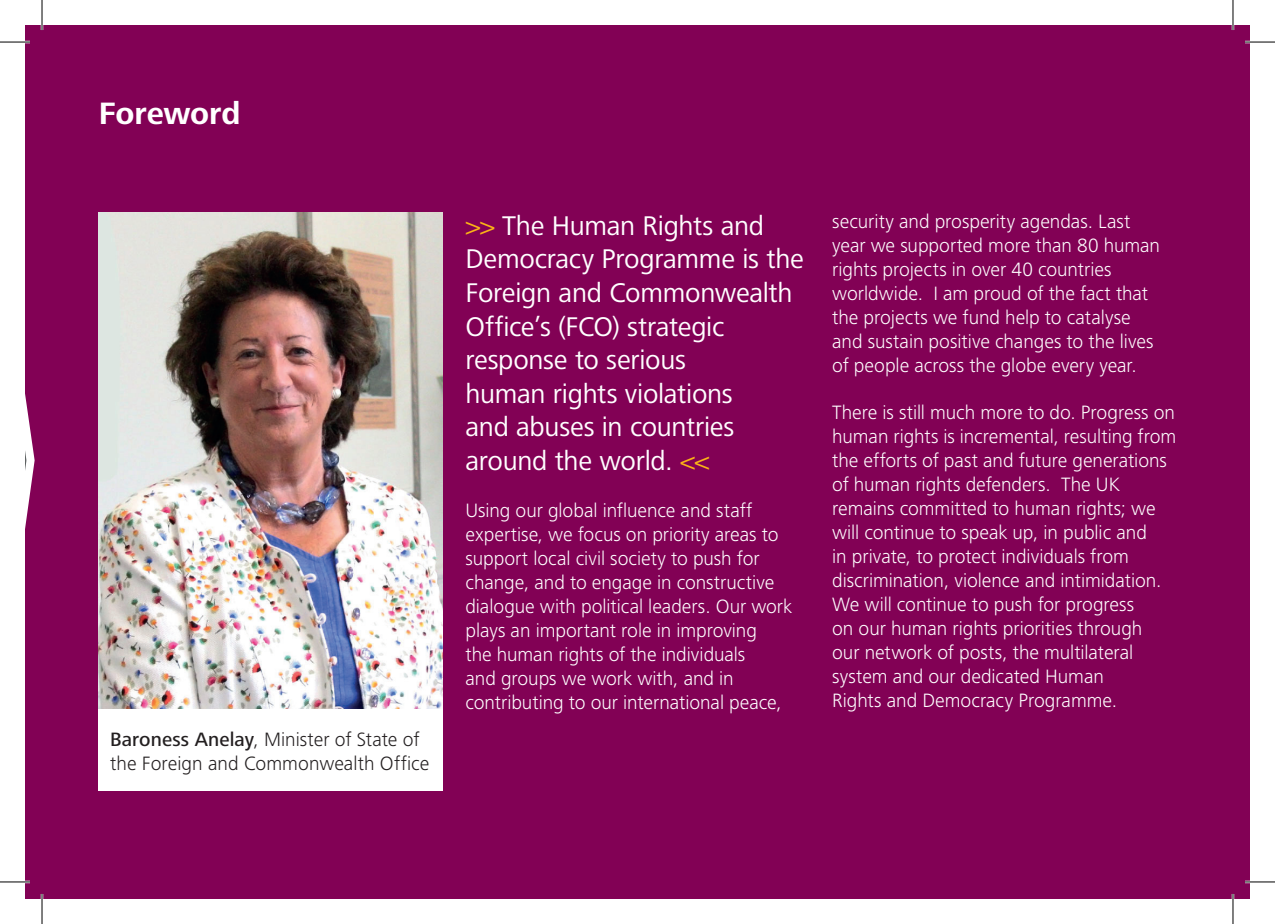
<style>
.page{position:relative;width:1275px;height:924px;background:#fff}
.page>*{position:absolute;margin:0;border:0;box-sizing:border-box;transform-origin:0 0}
.t1{font:700 32px "Frutiger Next LT";letter-spacing:-.005em;color:#fff}
.t2{font:28px/33.6px "Frutiger Next LT";letter-spacing:-.01em;color:#fff}
.t3{font:300 20px/24px "Frutiger Next LT";letter-spacing:-.005em;color:#fff}
.t4{font:300 20px/24px "Frutiger Next LT";color:#231f20}
.s1{font-weight:500}
.s2{color:#fbb416}
</style>
<div class="page">
<div style="left:25px;top:25px;width:1225px;height:873px;background:#820155"></div>
<img style="left:99px;top:212px;width:344px;height:497px">
<div style="left:99px;top:709px;width:344px;height:81px;background:#fff"></div>
<svg style="left:25px;top:40px;width:10px;height:844px"></svg>
<hr style="left:0;top:41px;width:30px;height:2px;background:#fff">
<hr style="left:1245px;top:41px;width:30px;height:2px;background:#fff">
<hr style="left:0;top:880px;width:30px;height:2px;background:#fff">
<hr style="left:1245px;top:880px;width:30px;height:2px;background:#fff">
<hr style="left:41px;top:0;width:2px;height:30px;background:#fff">
<hr style="left:41px;top:893px;width:2px;height:30px;background:#fff">
<hr style="left:1231px;top:0;width:3px;height:30px;background:#fff">
<hr style="left:1231px;top:893px;width:3px;height:30px;background:#fff">
<hr style="left:0;top:42px;width:30px;height:1px;background:#000">
<hr style="left:1245px;top:42px;width:30px;height:1px;background:#000">
<hr style="left:0;top:881px;width:30px;height:1px;background:#000">
<hr style="left:1245px;top:881px;width:30px;height:1px;background:#000">
<hr style="left:42px;top:0;width:1px;height:30px;background:#000">
<hr style="left:42px;top:893px;width:1px;height:30px;background:#000">
<hr style="left:1232px;top:0;width:1px;height:30px;background:#000">
<hr style="left:1232px;top:893px;width:1px;height:30px;background:#000">
<h1 class="t1" style="left:99px;top:96px;width:143px">Foreword</h1>
<p class="t4" style="left:110px;top:727px;width:321px"><span class="s1">Baroness Anelay</span>, Minister of State of the Foreign and Commonwealth Office</p>
<h2 class="t2" style="left:465px;top:208px;width:340px"><span class="s2">&gt;&gt;</span> The Human Rights and<br>Democracy Programme is the<br>Foreign and Commonwealth<br>Office’s (FCO) strategic response to serious<br>human rights violations<br>and abuses in countries around the world. <span class="s2">&lt;&lt;</span></h2>
<p class="t3" style="left:465px;top:498px;width:328px">Using our global influence and staff expertise, we focus on priority areas to support local civil society to push for change, and to engage in constructive dialogue with political leaders. Our work plays an important role in improving<br>the human rights of the individuals<br>and groups we work with, and in contributing to our international peace,</p>
<p class="t3" style="left:832px;top:209px;width:329px">security and prosperity agendas. Last year we supported more than 80 human rights projects in over 40 countries worldwide. I am proud of the fact that the projects we fund help to catalyse and sustain positive changes to the lives of people across the globe every year.</p>
<p class="t3" style="left:832px;top:400px;width:345px">There is still much more to do. Progress on human rights is incremental, resulting from the efforts of past and future generations of human rights defenders. The UK remains committed to human rights; we will continue to speak up, in public and<br>in private, to protect individuals from discrimination, violence and intimidation.<br>We will continue to push for progress<br>on our human rights priorities through<br>our network of posts, the multilateral system and our dedicated Human<br>Rights and Democracy Programme.</p>
</div>
